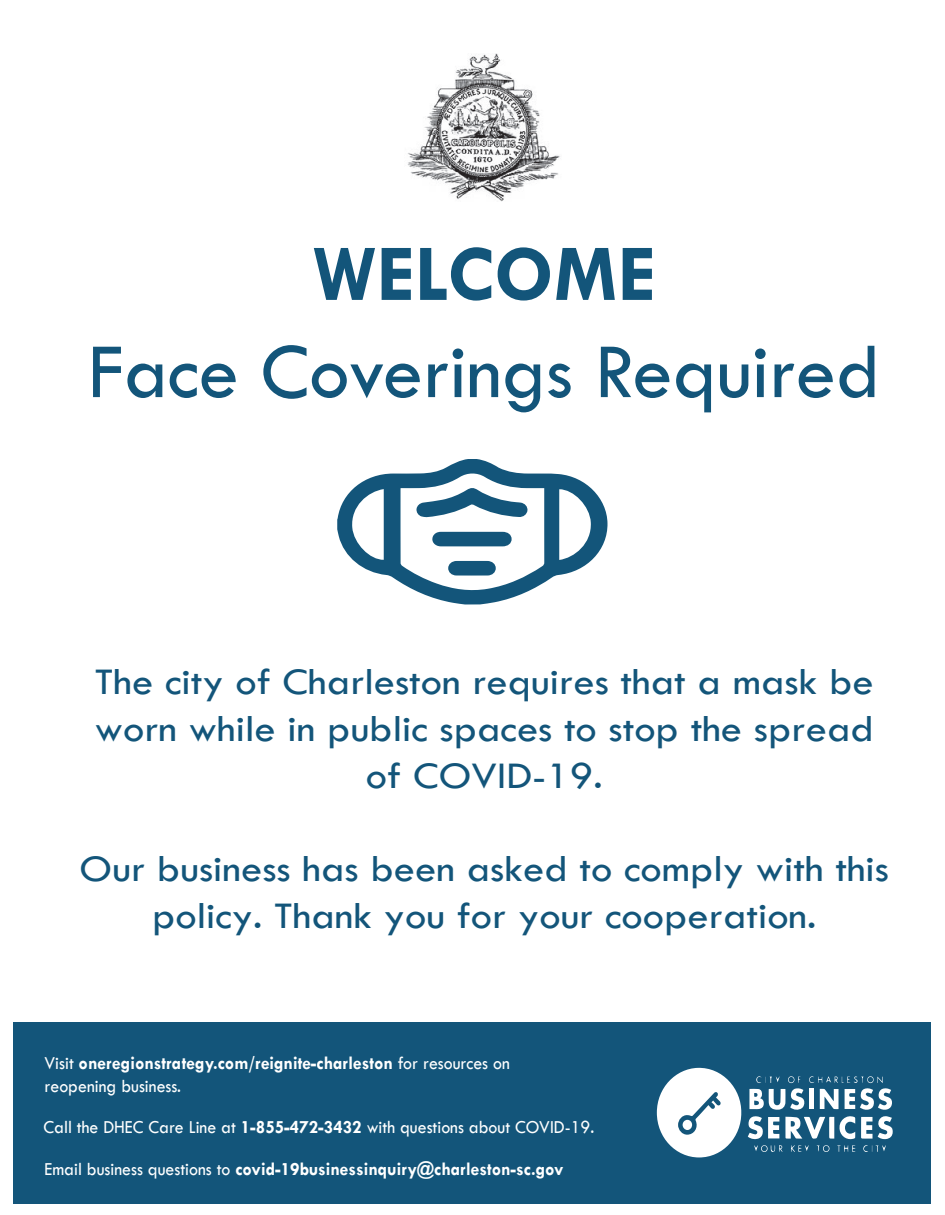
<style>
.page{position:relative;width:945px;height:1215px;background:#fff}
.page>*{position:absolute;margin:0;border:0;box-sizing:border-box;transform-origin:0 0}
.t1{font:81px "Tw Cen";letter-spacing:-.005em;color:#13557a}
.t2{font:700 81px "Tw Cen";letter-spacing:-.005em;color:#13557a}
.t3{font:39px/46.8px "Tw Cen";color:#13557a;text-align:center;scale:1.09 1}
.t4{font:700 19.05px/22.8px "Tw Cen";color:#fff;scale:.94 1}
.t5{font:19.05px "Tw Cen";color:#fff;scale:.94 1}
.s1{font-weight:400}
.s2{font-weight:700}
</style>
<div class="page">
<div style="left:14px;top:1022px;width:917px;height:182px;background:#13557a"></div>
<svg style="left:657px;top:1067px;width:85px;height:91px"></svg>
<svg style="left:748px;top:1076px;width:145px;height:76px"></svg>
<div style="left:683px;top:1120px;width:9px;height:10px;background:#fff;border-radius:50%"></div>
<svg style="left:337px;top:459px;width:271px;height:145px"></svg>
<img style="left:407px;top:54px;width:153px;height:148px">
<h1 class="t2" style="left:313px;top:226px;width:345px">WELCOME</h1>
<h1 class="t1" style="left:88px;top:323px;width:794px">Face Coverings Required</h1>
<p class="t3" style="left:95px;top:658px;width:716px">The city of Charleston requires that a mask be worn while in public spaces to stop the spread of COVID-19.</p>
<p class="t3" style="left:80px;top:845px;width:744px">Our business has been asked to comply with this policy. Thank you for your cooperation.</p>
<p class="t4" style="left:45px;top:1051px;width:497px"><span class="s1">Visit</span> oneregionstrategy.com/reignite-charleston <span class="s1">for resources on reopening business.</span></p>
<p class="t5" style="left:43px;top:1115px;width:587px">Call the DHEC Care Line at <span class="s2">1-855-472-3432</span> with questions about COVID-19.</p>
<p class="t4" style="left:45px;top:1157px;width:554px"><span class="s1">Email business questions to</span> covid-19businessinquiry@charleston-sc.gov</p>
</div>
